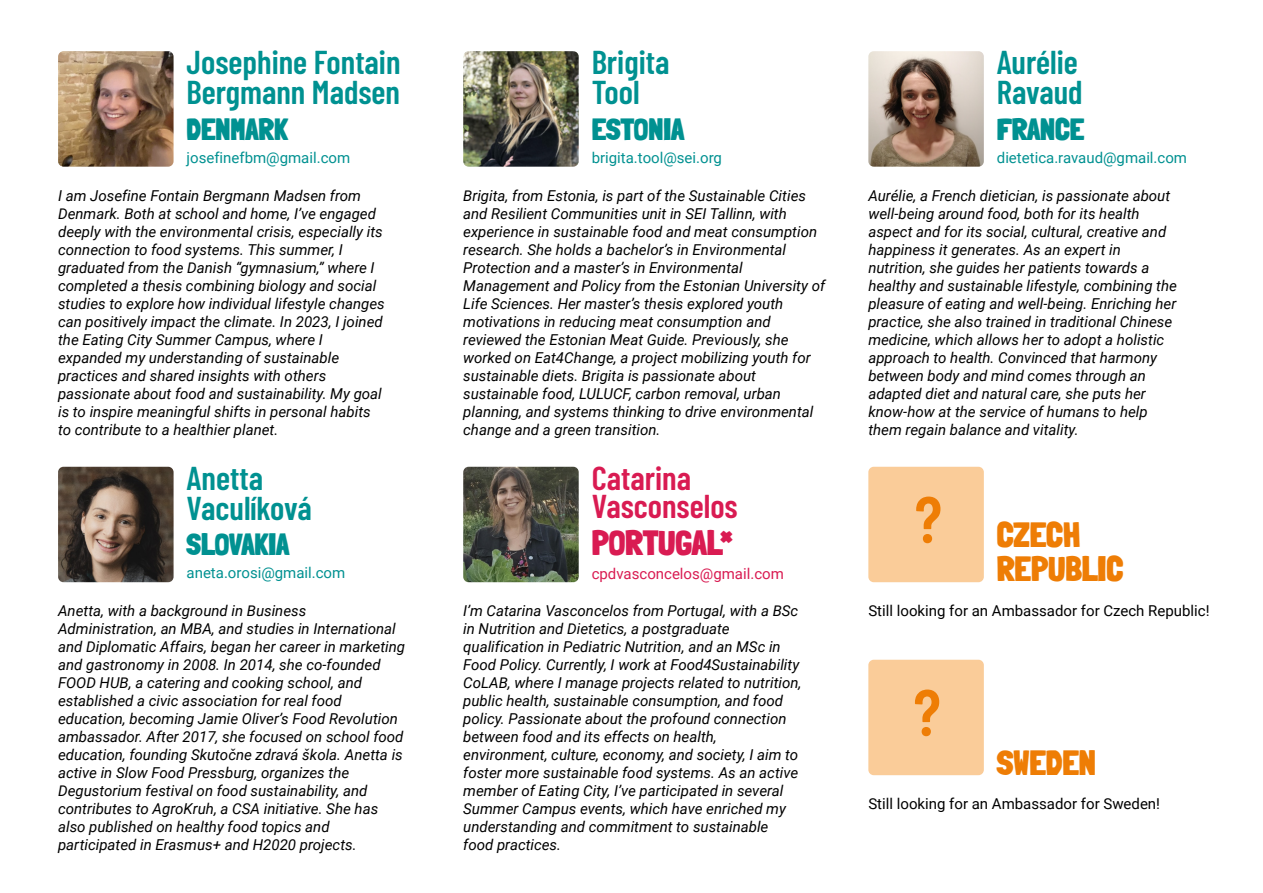
<style>
.page{position:relative;width:1263px;height:893px;background:#fff}
.page>*{position:absolute;margin:0;border:0;box-sizing:border-box;transform-origin:0 0}
.t1{font:600 65.7px "Barlow Condensed";color:#ee7d05}
.t2{font:900 34.2px/34.5px "Londrina Solid";color:#ee7d05}
.t3{font:900 34.2px "Londrina Solid";color:#d91b52}
.t4{font:600 33px/30px "Barlow Condensed";color:#009191}
.t5{font:600 33px/28.5px "Barlow Condensed";color:#d91b52}
.t6{font:900 30px "Londrina Solid";color:#009191}
.t7{font:italic 15px/18px "Roboto";color:#000}
.t8{font:15px "Roboto";color:#009191}
.t9{font:15px "Roboto";color:#000}
.t10{font:15px "Roboto";color:#d91b52}
</style>
<div class="page">
<img style="left:868px;top:51px;width:116px;height:116px">
<img style="left:58px;top:51px;width:116px;height:116px">
<img style="left:463px;top:467px;width:116px;height:115px">
<img style="left:463px;top:51px;width:116px;height:116px">
<div style="left:868px;top:660px;width:116px;height:115px;background:#facc99;border-radius:5px"></div>
<div style="left:868px;top:467px;width:116px;height:115px;background:#facc99;border-radius:5px"></div>
<img style="left:58px;top:467px;width:116px;height:115px">
<h3 class="t4" style="left:187px;top:45px;width:215px">Josephine Fontain<br>Bergmann Madsen</h3>
<h3 class="t6" style="left:187px;top:111px;width:103px">DENMARK</h3>
<h3 class="t4" style="left:592px;top:45px;width:79px">Brigita<br>Tool</h3>
<h3 class="t6" style="left:592px;top:111px;width:94px">ESTONIA</h3>
<p class="t8" style="left:187px;top:147px;width:165px">josefinefbm@gmail.com</p>
<p class="t8" style="left:592px;top:147px;width:132px">brigita.tool@sei.org</p>
<p class="t7" style="left:58px;top:186px;width:328px">I am Josefine Fontain Bergmann Madsen from Denmark. Both at school and home, I’ve engaged deeply with the environmental crisis, especially its connection to food systems. This summer, I graduated from the Danish “gymnasium,” where I completed a thesis combining biology and social studies to explore how individual lifestyle changes can positively impact the climate. In 2023, I joined the Eating City Summer Campus, where I expanded my understanding of sustainable practices and shared insights with others passionate about food and sustainability. My goal is to inspire meaningful shifts in personal habits to contribute to a healthier planet.</p>
<h3 class="t4" style="left:187px;top:461px;width:127px">Anetta<br>Vaculíková</h3>
<h3 class="t6" style="left:187px;top:527px;width:104px">SLOVAKIA</h3>
<p class="t8" style="left:187px;top:562px;width:160px">aneta.orosi@gmail.com</p>
<p class="t7" style="left:58px;top:601px;width:349px">Anetta, with a background in Business Administration, an MBA, and studies in International and Diplomatic Affairs, began her career in marketing and gastronomy in 2008. In 2014, she co-founded FOOD HUB, a catering and cooking school, and established a civic association for real food education, becoming Jamie Oliver’s Food Revolution ambassador. After 2017, she focused on school food education, founding Skutočne zdravá škola. Anetta is active in Slow Food Pressburg, organizes the Degustorium festival on food sustainability, and contributes to AgroKruh, a CSA initiative. She has also published on healthy food topics and participated in Erasmus+ and H2020 projects.</p>
<p class="t7" style="left:463px;top:186px;width:363px">Brigita, from Estonia, is part of the Sustainable Cities and Resilient Communities unit in SEI Tallinn, with experience in sustainable food and meat consumption research. She holds a bachelor’s in Environmental Protection and a master’s in Environmental Management and Policy from the Estonian University of Life Sciences. Her master’s thesis explored youth motivations in reducing meat consumption and reviewed the Estonian Meat Guide. Previously, she worked on Eat4Change, a project mobilizing youth for sustainable diets. Brigita is passionate about sustainable food, LULUCF, carbon removal, urban planning, and systems thinking to drive environmental change and a green transition.</p>
<h3 class="t5" style="left:592px;top:462px;width:148px">Catarina<br>Vasconselos</h3>
<h2 class="t3" style="left:592px;top:523px;width:143px">PORTUGAL*</h2>
<p class="t10" style="left:592px;top:563px;width:194px">cpdvasconcelos@gmail.com</p>
<p class="t7" style="left:463px;top:601px;width:340px">I’m Catarina Vasconcelos from Portugal, with a BSc in Nutrition and Dietetics, a postgraduate qualification in Pediatric Nutrition, and an MSc in Food Policy. Currently, I work at Food4Sustainability CoLAB, where I manage projects related to nutrition, public health, sustainable consumption, and food policy. Passionate about the profound connection between food and its effects on health, environment, culture, economy, and society, I aim to foster more sustainable food systems. As an active member of Eating City, I’ve participated in several Summer Campus events, which have enriched my understanding and commitment to sustainable food practices.</p>
<h3 class="t4" style="left:997px;top:45px;width:87px">Aurélie<br>Ravaud</h3>
<h3 class="t6" style="left:997px;top:111px;width:89px">FRANCE</h3>
<p class="t8" style="left:997px;top:147px;width:192px">dietetica.ravaud@gmail.com</p>
<p class="t7" style="left:868px;top:186px;width:310px">Aurélie, a French dietician, is passionate about well-being around food, both for its health aspect and for its social, cultural, creative and happiness it generates. As an expert in nutrition, she guides her patients towards a healthy and sustainable lifestyle, combining the pleasure of eating and well-being. Enriching her practice, she also trained in traditional Chinese medicine, which allows her to adopt a holistic approach to health. Convinced that harmony between body and mind comes through an adapted diet and natural care, she puts her know-how at the service of humans to help them regain balance and vitality.</p>
<h1 class="t1" style="left:915px;top:473px;width:29px">?</h1>
<h2 class="t2" style="left:997px;top:517px;width:128px">CZECH<br>REPUBLIC</h2>
<p class="t9" style="left:868px;top:601px;width:343px">Still looking for an Ambassador for Czech Republic!</p>
<h1 class="t1" style="left:913px;top:666px;width:29px">?</h1>
<h2 class="t2" style="left:997px;top:745px;width:101px">SWEDEN</h2>
<p class="t9" style="left:868px;top:793px;width:293px">Still looking for an Ambassador for Sweden!</p>
</div>
